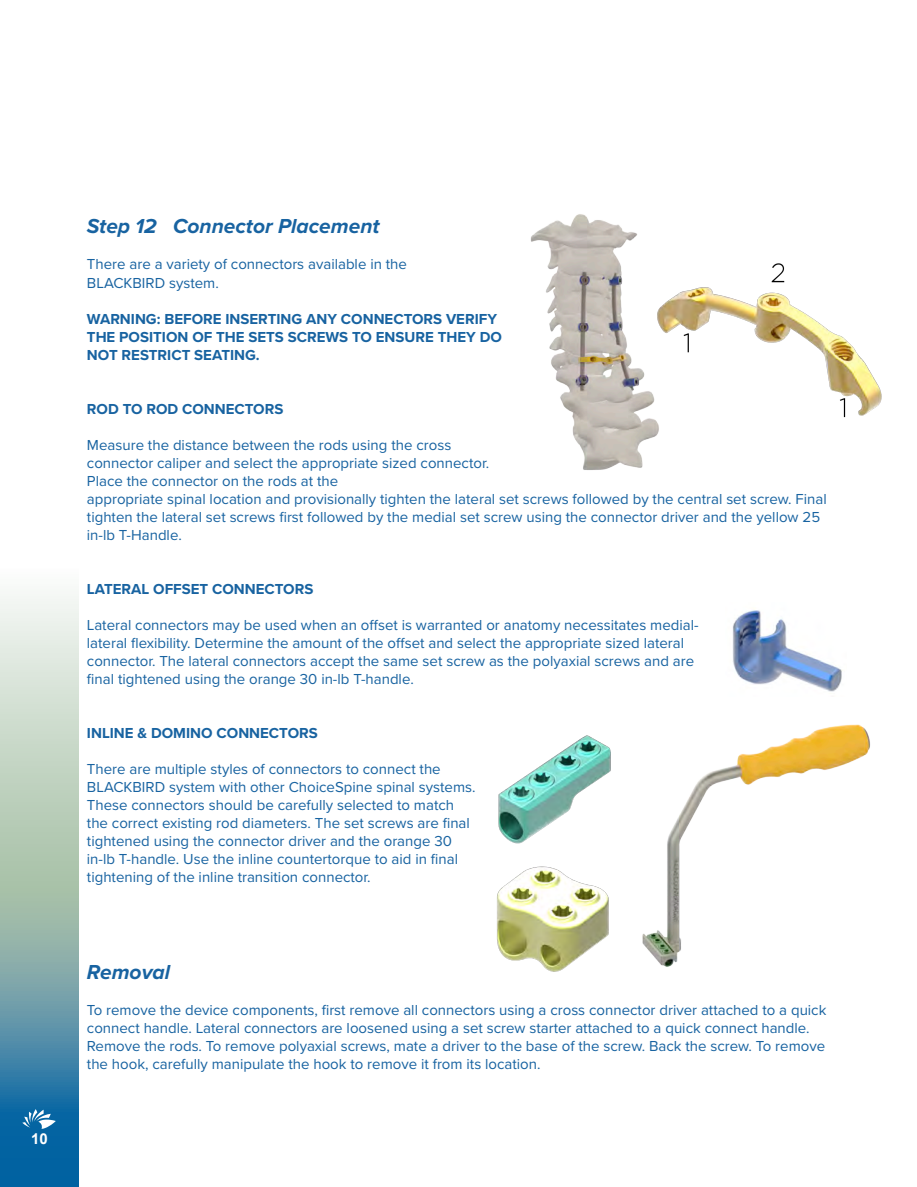
<style>
.page{position:relative;width:917px;height:1187px;background:#fff}
.page>*{position:absolute;margin:0;border:0;box-sizing:border-box;transform-origin:0 0}
.t1{font:italic 700 21px "Proxima Nova";color:#1863a1}
.t2{font:15px/18px "Proxima Nova";color:#1863a1}
.t3{font:700 15px/18px "Proxima Nova";color:#1863a1}
.t4{font:700 15px "Arial";color:#fff}
</style>
<div class="page">
<svg style="left:0;top:596px;width:79px;height:590px;background:#8eb4b9"></svg>
<img style="left:530px;top:214px;width:113px;height:256px">
<img style="left:643px;top:263px;width:239px;height:178px">
<img style="left:732px;top:610px;width:110px;height:82px">
<img style="left:497px;top:735px;width:114px;height:237px">
<img style="left:642px;top:724px;width:228px;height:243px">
<p class="t4" style="left:31px;top:1128px;width:18px">10</p>
<h1 class="t1" style="left:87px;top:211px;width:294px">Step 12 Connector Placement</h1>
<p class="t2" style="left:87px;top:255px;width:321px">There are a variety of connectors available in the<br>BLACKBIRD system.</p>
<p class="t3" style="left:87px;top:309px;width:416px">WARNING: BEFORE INSERTING ANY CONNECTORS VERIFY<br>THE POSITION OF THE SETS SCREWS TO ENSURE THEY DO<br>NOT RESTRICT SEATING.</p>
<p class="t3" style="left:87px;top:399px;width:198px">ROD TO ROD CONNECTORS</p>
<p class="t2" style="left:87px;top:435px;width:741px">Measure the distance between the rods using the cross<br>connector caliper and select the appropriate sized connector.<br>Place the connector on the rods at the<br>appropriate spinal location and provisionally tighten the lateral set screws followed by the central set screw. Final tighten the lateral set screws first followed by the medial set screw using the connector driver and the yellow 25 in-lb T-Handle.</p>
<p class="t3" style="left:87px;top:579px;width:228px">LATERAL OFFSET CONNECTORS</p>
<p class="t2" style="left:87px;top:615px;width:613px">Lateral connectors may be used when an offset is warranted or anatomy necessitates medial&shy;lateral flexibility. Determine the amount of the offset and select the appropriate sized lateral connector. The lateral connectors accept the same set screw as the polyaxial screws and are final tightened using the orange 30 in-lb T-handle.</p>
<p class="t3" style="left:87px;top:723px;width:232px">INLINE &amp; DOMINO CONNECTORS</p>
<p class="t2" style="left:87px;top:759px;width:390px">There are multiple styles of connectors to connect the BLACKBIRD system with other ChoiceSpine spinal systems.<br>These connectors should be carefully selected to match the correct existing rod diameters. The set screws are final tightened using the connector driver and the orange 30 in-lb T-handle. Use the inline countertorque to aid in final tightening of the inline transition connector.</p>
<h1 class="t1" style="left:87px;top:956px;width:85px">Removal</h1>
<p class="t2" style="left:87px;top:1000px;width:740px">To remove the device components, first remove all connectors using a cross connector driver attached to a quick connect handle. Lateral connectors are loosened using a set screw starter attached to a quick connect handle.<br>Remove the rods. To remove polyaxial screws, mate a driver to the base of the screw. Back the screw. To remove the hook, carefully manipulate the hook to remove it from its location.</p>
</div>
